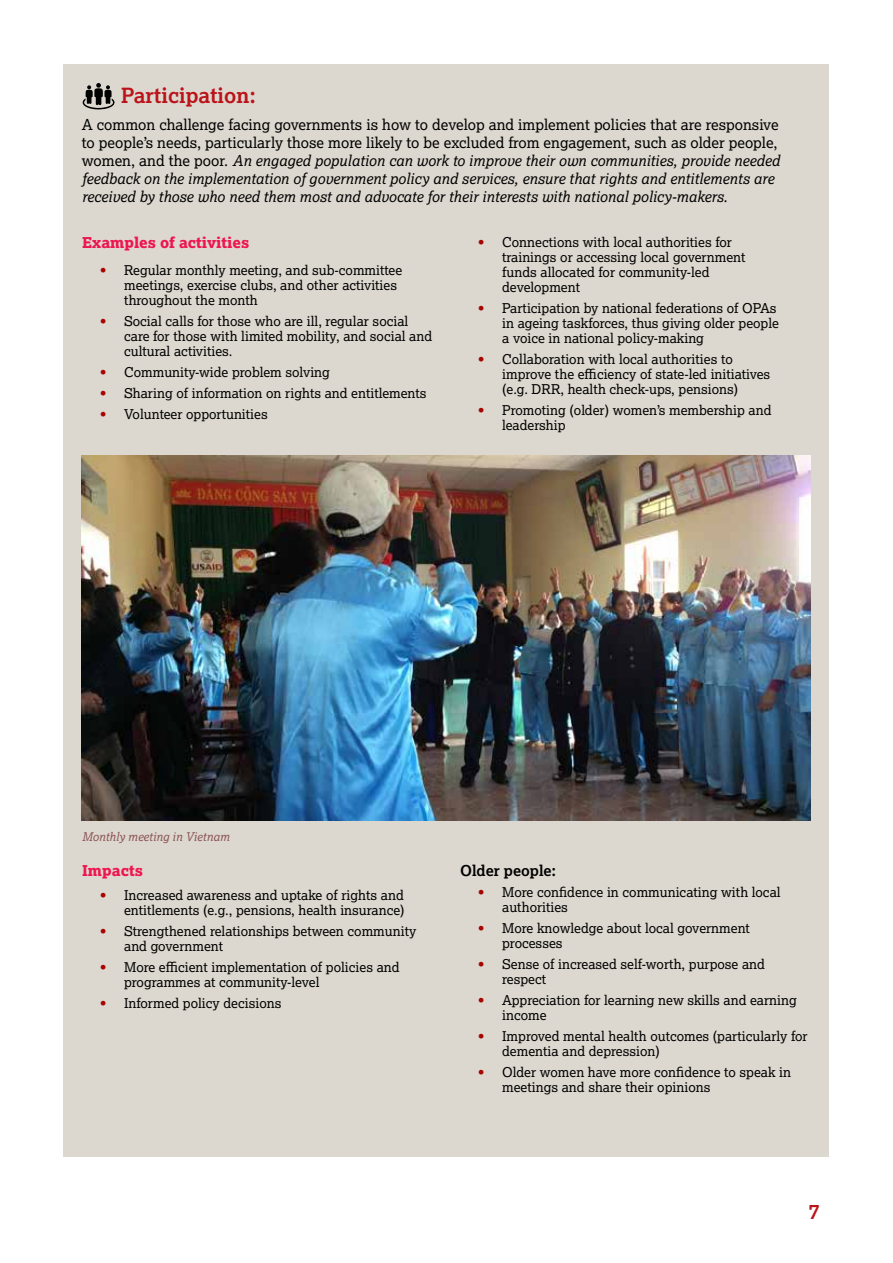
<style>
.page{position:relative;width:893px;height:1263px;background:#fff}
.page>*{position:absolute;margin:0;border:0;box-sizing:border-box;transform-origin:0 0}
.t1{font:700 21px "Lexia";color:#ba141a}
.t2{font:italic 15px/18px "Lexia";color:#000}
.t3{font:15px "Lexia X Bold";color:#ed1651}
.t4{font:700 15px "Lexia";color:#000}
.t5{font:13.5px/15px "Lexia";color:#000}
.t6{font:italic 12px "Lexia";color:#895455}
.s1{font-style:normal}
.s2{font-weight:700;color:#a60400}
</style>
<div class="page">
<div style="left:64px;top:64px;width:765px;height:1093px;background:#ddd8cf"></div>
<svg style="left:82px;top:83px;width:33px;height:27px"></svg>
<img style="left:82px;top:456px;width:728px;height:364px">
<h1 class="t1" style="left:121px;top:82px;width:136px">Participation:</h1>
<p class="t2" style="left:82px;top:115px;width:699px"><span class="s1">A common challenge facing governments is how to develop and implement policies that are responsive to people’s needs, particularly those more likely to be excluded from engagement, such as older people, women, and the poor.</span> An engaged population can work to improve their own communities, provide needed feedback on the implementation of government policy and services, ensure that rights and entitlements are received by those who need them most and advocate for their interests with national policy-makers.</p>
<p class="t3" style="left:82px;top:233px;width:169px">Examples of activities</p>
<p class="t5" style="left:124px;top:263px;width:280px;text-indent:-24px"><span class="s2">•</span> Regular monthly meeting, and sub-committee meetings, exercise clubs, and other activities throughout the month</p>
<p class="t5" style="left:124px;top:314px;width:310px;text-indent:-24px"><span class="s2">•</span> Social calls for those who are ill, regular social care for those with limited mobility, and social and cultural activities.</p>
<p class="t5" style="left:100px;top:365px;width:231px"><span class="s2">•</span> Community-wide problem solving</p>
<p class="t5" style="left:100px;top:386px;width:328px"><span class="s2">•</span> Sharing of information on rights and entitlements</p>
<p class="t5" style="left:100px;top:407px;width:169px"><span class="s2">•</span> Volunteer opportunities</p>
<p class="t5" style="left:502px;top:235px;width:245px;text-indent:-24px"><span class="s2">•</span> Connections with local authorities for trainings or accessing local government funds allocated for community-led development</p>
<p class="t5" style="left:502px;top:301px;width:278px;text-indent:-24px"><span class="s2">•</span> Participation by national federations of OPAs in ageing taskforces, thus giving older people a voice in national policy-making</p>
<p class="t5" style="left:502px;top:352px;width:270px;text-indent:-24px"><span class="s2">•</span> Collaboration with local authorities to improve the efficiency of state-led initiatives (e.g. DRR, health check-ups, pensions)</p>
<p class="t5" style="left:502px;top:403px;width:271px;text-indent:-24px"><span class="s2">•</span> Promoting (older) women’s membership and leadership</p>
<p class="t6" style="left:82px;top:829px;width:149px">Monthly meeting in Vietnam</p>
<p class="t3" style="left:82px;top:861px;width:62px">Impacts</p>
<p class="t5" style="left:100px;top:887px;width:306px;text-align:right"><span class="s2">•</span> Increased awareness and uptake of rights and entitlements (e.g., pensions, health insurance)</p>
<p class="t5" style="left:124px;top:923px;width:294px;text-indent:-24px"><span class="s2">•</span> Strengthened relationships between community and government</p>
<p class="t5" style="left:124px;top:959px;width:277px;text-indent:-24px"><span class="s2">•</span> More efficient implementation of policies and programmes at community-level</p>
<p class="t5" style="left:100px;top:995px;width:183px"><span class="s2">•</span> Informed policy decisions</p>
<p class="t4" style="left:460px;top:861px;width:98px">Older people:</p>
<p class="t5" style="left:502px;top:884px;width:280px;text-indent:-24px"><span class="s2">•</span> More confidence in communicating with local authorities</p>
<p class="t5" style="left:502px;top:920px;width:249px;text-indent:-24px"><span class="s2">•</span> More knowledge about local government processes</p>
<p class="t5" style="left:502px;top:956px;width:264px;text-indent:-24px"><span class="s2">•</span> Sense of increased self-worth, purpose and respect</p>
<p class="t5" style="left:502px;top:992px;width:296px;text-indent:-24px"><span class="s2">•</span> Appreciation for learning new skills and earning income</p>
<p class="t5" style="left:502px;top:1028px;width:307px;text-indent:-24px"><span class="s2">•</span> Improved mental health outcomes (particularly for dementia and depression)</p>
<p class="t5" style="left:502px;top:1064px;width:290px;text-indent:-24px"><span class="s2">•</span> Older women have more confidence to speak in meetings and share their opinions</p>
<h1 class="t1" style="left:808px;top:1198px;width:13px">7</h1>
</div>
